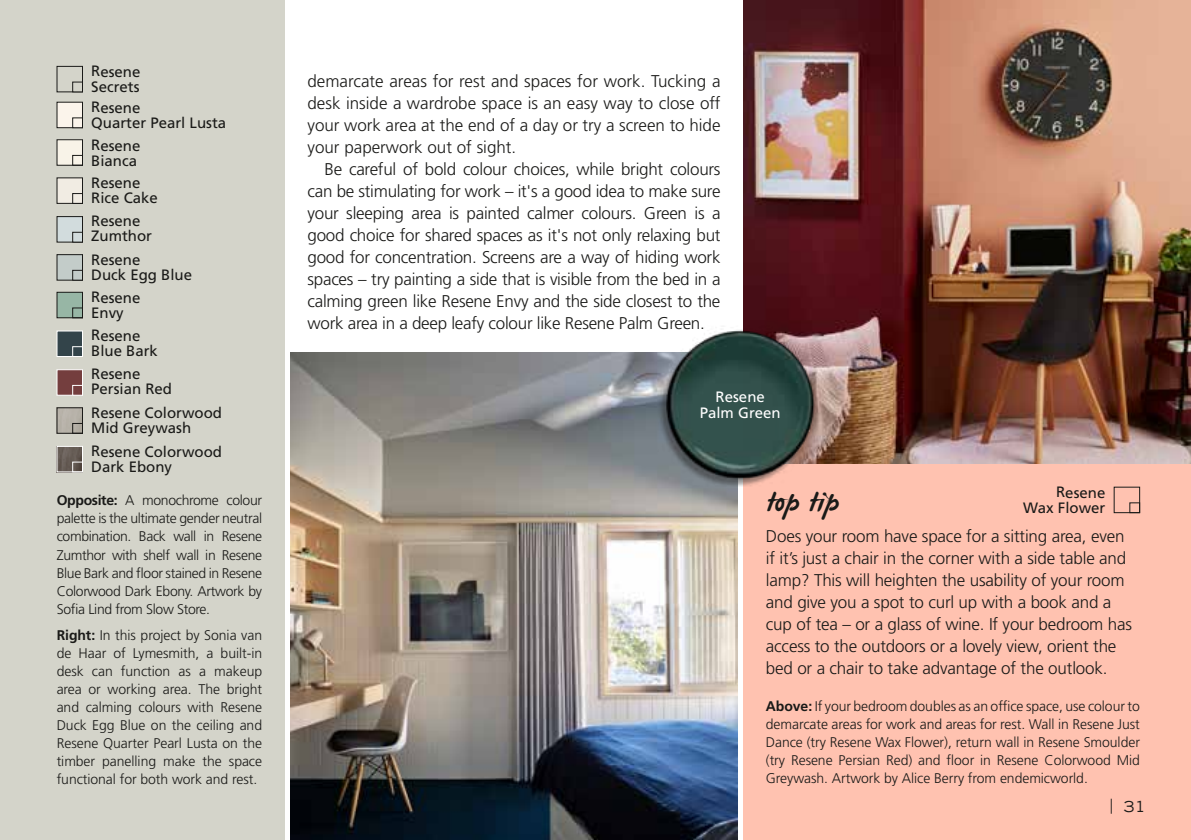
<style>
.page{position:relative;width:1191px;height:840px;background:#fff}
.page>*{position:absolute;margin:0;border:0;box-sizing:border-box;transform-origin:0 0}
.t1{font:30px "James Paul";color:#1a1a18}
.t2{font:300 17px/22px "Frutiger";letter-spacing:-.01em;color:#1a1a18;text-align:justify}
.t3{font:15px/15px "Frutiger LT Std";color:#1a1a18}
.t4{font:15px/16px "Frutiger LT Std";color:#fff;text-align:center}
.t5{font:expanded 15px "Trade Gothic LH";color:#1a1a18}
.t6{font:300 14px/18px "Frutiger LT Std";letter-spacing:-.005em;color:#1a1a18;text-align:justify}
.s1{font-weight:700}
</style>
<div class="page">
<div style="left:743px;top:442px;width:448px;height:397px;background:#ffc2b0"></div>
<div style="left:0;top:0;width:285px;height:839px;background:#d4d4ca"></div>
<img style="left:743px;top:0;width:448px;height:463px">
<div style="left:57px;top:216px;width:25px;height:26px;background:#d2dcdd"></div>
<div style="left:57px;top:216px;width:26px;height:26px;border:1px solid #1a1a18"></div>
<div style="left:72px;top:232px;width:11px;height:10px;border:1px solid #1a1a18"></div>
<div style="left:57px;top:330px;width:26px;height:26px;background:#33444a;border:1px solid #fff"></div>
<div style="left:72px;top:346px;width:11px;height:10px;background:#33444a;border:1px solid #fff"></div>
<div style="left:57px;top:369px;width:26px;height:26px;background:#743e3e;border:1px solid #fff"></div>
<div style="left:72px;top:385px;width:11px;height:10px;background:#743e3e;border:1px solid #fff"></div>
<div style="left:57px;top:66px;width:26px;height:26px;border:1px solid #1a1a18"></div>
<div style="left:72px;top:82px;width:11px;height:10px;border:1px solid #1a1a18"></div>
<div style="left:57px;top:254px;width:25px;height:26px;background:#c3ccc9"></div>
<div style="left:57px;top:254px;width:26px;height:26px;border:1px solid #1a1a18"></div>
<div style="left:72px;top:270px;width:11px;height:10px;border:1px solid #1a1a18"></div>
<div style="left:57px;top:178px;width:25px;height:25px;background:#f1ece3"></div>
<div style="left:72px;top:193px;width:11px;height:10px;border:1px solid #1a1a18"></div>
<div style="left:57px;top:140px;width:25px;height:25px;background:#f8f3e8"></div>
<div style="left:57px;top:139px;width:26px;height:26px;border:1px solid #1a1a18"></div>
<div style="left:72px;top:155px;width:11px;height:10px;border:1px solid #1a1a18"></div>
<img style="left:290px;top:352px;width:447px;height:487px">
<div style="left:57px;top:407px;width:26px;height:26px;border:1px solid #1a1a18"></div>
<div style="left:72px;top:423px;width:11px;height:10px;border:1px solid #1a1a18"></div>
<img style="left:59px;top:448px;width:22px;height:22px">
<div style="left:57px;top:446px;width:26px;height:26px;border:1px solid #fff"></div>
<div style="left:72px;top:461px;width:11px;height:11px;border:1px solid #fff"></div>
<div style="left:57px;top:292px;width:25px;height:25px;background:#97b6a5"></div>
<div style="left:57px;top:292px;width:26px;height:26px;border:1px solid #1a1a18"></div>
<div style="left:72px;top:307px;width:11px;height:11px;border:1px solid #1a1a18"></div>
<img style="left:646px;top:314px;width:188px;height:183px">
<div style="left:57px;top:102px;width:25px;height:26px;background:#fbf4eb"></div>
<div style="left:57px;top:102px;width:26px;height:26px;border:1px solid #1a1a18"></div>
<div style="left:72px;top:117px;width:11px;height:11px;border:1px solid #1a1a18"></div>
<p class="t3" style="left:91px;top:64px;width:51px">Resene<br>Secrets</p>
<p class="t3" style="left:91px;top:100px;width:137px">Resene<br>Quarter Pearl Lusta</p>
<p class="t3" style="left:91px;top:138px;width:51px">Resene<br>Bianca</p>
<p class="t3" style="left:91px;top:175px;width:68px">Resene<br>Rice Cake</p>
<p class="t3" style="left:91px;top:213px;width:62px">Resene<br>Zumthor</p>
<p class="t3" style="left:91px;top:252px;width:102px">Resene<br>Duck Egg Blue</p>
<p class="t3" style="left:91px;top:290px;width:51px">Resene<br>Envy</p>
<p class="t3" style="left:91px;top:328px;width:68px">Resene<br>Blue Bark</p>
<p class="t3" style="left:91px;top:366px;width:82px">Resene<br>Persian Red</p>
<p class="t3" style="left:91px;top:405px;width:132px">Resene Colorwood<br>Mid Greywash</p>
<p class="t3" style="left:91px;top:444px;width:132px">Resene Colorwood<br>Dark Ebony</p>
<p class="t6" style="left:57px;top:491px;width:207px"><span class="s1">Opposite:</span> A monochrome colour palette is the ultimate gender neutral combination. Back wall in Resene Zumthor with shelf wall in Resene Blue Bark and floor stained in Resene Colorwood Dark Ebony. Artwork by Sofia Lind from Slow Store.</p>
<p class="t6" style="left:57px;top:626px;width:207px"><span class="s1">Right:</span> In this project by Sonia van de Haar of Lymesmith, a built-in desk can function as a makeup area or working area. The bright and calming colours with Resene Duck Egg Blue on the ceiling and Resene Quarter Pearl Lusta on the timber panelling make the space functional for both work and rest.</p>
<p class="t2" style="left:307px;top:70px;width:414px">demarcate areas for rest and spaces for work. Tucking a desk inside a wardrobe space is an easy way to close off your work area at the end of a day or try a screen to hide your paperwork out of sight.</p>
<p class="t2" style="left:307px;top:158px;width:414px;text-indent:17px">Be careful of bold colour choices, while bright colours can be stimulating for work – it's a good idea to make sure your sleeping area is painted calmer colours. Green is a good choice for shared spaces as it's not only relaxing but good for concentration. Screens are a way of hiding work spaces – try painting a side that is visible from the bed in a calming green like Resene Envy and the side closest to the work area in a deep leafy colour like Resene Palm Green.</p>
<p class="t4" style="left:700px;top:388px;width:82px">Resene<br>Palm Green</p>
<p class="t3" style="left:1023px;top:485px;width:84px;text-align:right">Resene<br>Wax Flower</p>
<h1 class="t1" style="left:766px;top:487px;width:75px">top tip</h1>
<p class="t2" style="left:766px;top:525px;width:368px;text-align:left">Does your room have space for a sitting area, even if it’s just a chair in the corner with a side table and lamp? This will heighten the usability of your room and give you a spot to curl up with a book and a cup of tea – or a glass of wine. If your bedroom has access to the outdoors or a lovely view, orient the bed or a chair to take advantage of the outlook.</p>
<p class="t6" style="left:766px;top:697px;width:375px"><span class="s1">Above:</span> If your bedroom doubles as an office space, use colour to demarcate areas for work and areas for rest. Wall in Resene Just Dance (try Resene Wax Flower), return wall in Resene Smoulder (try Resene Persian Red) and floor in Resene Colorwood Mid Greywash. Artwork by Alice Berry from endemicworld.</p>
<p class="t5" style="left:1109px;top:796px;width:37px">| 31</p>
</div>
